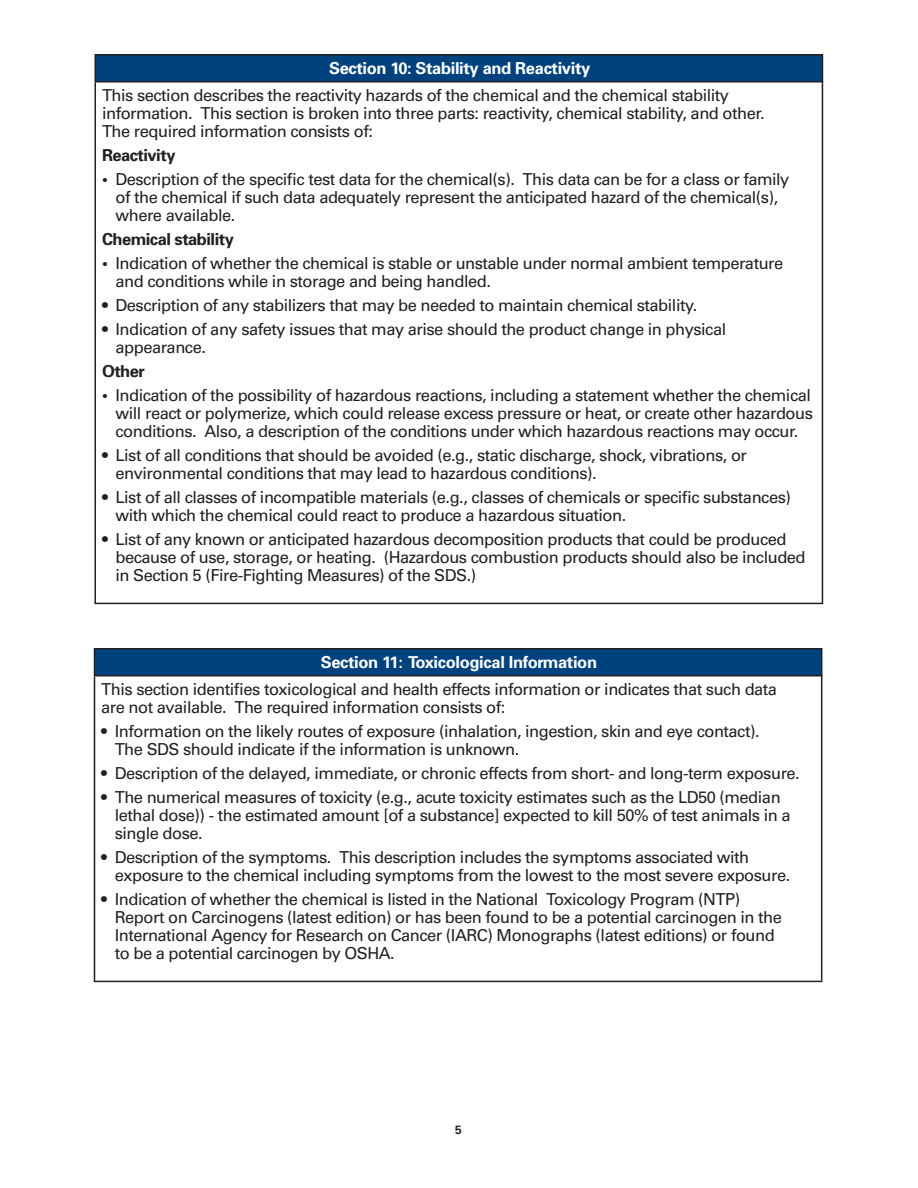
<style>
.page{position:relative;width:918px;height:1188px;background:#fff}
.page>*{position:absolute;margin:0;border:0;box-sizing:border-box;transform-origin:0 0}
.t1{font:16.5px/18px "Univers";letter-spacing:-.03em;color:#231f20}
.t2{font:700 16.5px "Univers";letter-spacing:-.02em;color:#fff}
.t3{font:700 16.5px "Univers";letter-spacing:-.03em;color:#231f20}
.t4{font:700 12px "Univers";color:#231f20}
.s1{font-weight:700}
</style>
<div class="page">
<div style="left:95px;top:55px;width:727px;height:27px;background:#00427e"></div>
<div style="left:94px;top:54px;width:729px;height:28px;border:2px solid #231f20"></div>
<hr style="left:94px;top:82px;width:2px;height:521px;background:#231f20">
<hr style="left:822px;top:81px;width:1px;height:522px;background:#231f20">
<hr style="left:94px;top:603px;width:729px;height:1px;background:#231f20">
<div style="left:94px;top:649px;width:728px;height:27px;background:#00427e"></div>
<div style="left:94px;top:648px;width:728px;height:28px;border:2px solid #231f20"></div>
<hr style="left:94px;top:676px;width:1px;height:305px;background:#231f20">
<hr style="left:821px;top:675px;width:1px;height:306px;background:#231f20">
<hr style="left:94px;top:981px;width:728px;height:1px;background:#231f20">
<h2 class="t2" style="left:329px;top:58px;width:263px">Section 10: Stability and Reactivity</h2>
<p class="t1" style="left:102px;top:87px;width:664px">This section describes the reactivity hazards of the chemical and the chemical stability information. This section is broken into three parts: reactivity, chemical stability, and other.<br>The required information consists of:</p>
<p class="t3" style="left:102px;top:145px;width:75px">Reactivity</p>
<p class="t1" style="left:116px;top:171px;width:675px;text-indent:-14px"><span class="s1">•</span> Description of the specific test data for the chemical(s). This data can be for a class or family of the chemical if such data adequately represent the anticipated hazard of the chemical(s), where available.</p>
<p class="t3" style="left:102px;top:229px;width:133px">Chemical stability</p>
<p class="t1" style="left:116px;top:255px;width:669px;text-indent:-14px"><span class="s1">•</span> Indication of whether the chemical is stable or unstable under normal ambient temperature and conditions while in storage and being handled.</p>
<p class="t1" style="left:102px;top:297px;width:597px">• Description of any stabilizers that may be needed to maintain chemical stability.</p>
<p class="t1" style="left:116px;top:321px;width:612px;text-indent:-13px">• Indication of any safety issues that may arise should the product change in physical appearance.</p>
<p class="t3" style="left:102px;top:361px;width:44px">Other</p>
<p class="t1" style="left:116px;top:387px;width:699px;text-align:justify;text-indent:-13px"><span class="s1">•</span> Indication of the possibility of hazardous reactions, including a statement whether the chemical will react or polymerize, which could release excess pressure or heat, or create other hazardous conditions. Also, a description of the conditions under which hazardous reactions may occur.</p>
<p class="t1" style="left:116px;top:447px;width:633px;text-indent:-14px">• List of all conditions that should be avoided (e.g., static discharge, shock, vibrations, or environmental conditions that may lead to hazardous conditions).</p>
<p class="t1" style="left:116px;top:489px;width:677px;text-indent:-14px">• List of all classes of incompatible materials (e.g., classes of chemicals or specific substances) with which the chemical could react to produce a hazardous situation.</p>
<p class="t1" style="left:116px;top:531px;width:692px;text-indent:-14px">• List of any known or anticipated hazardous decomposition products that could be produced because of use, storage, or heating. (Hazardous combustion products should also be included in Section 5 (Fire-Fighting Measures) of the SDS.)</p>
<h2 class="t2" style="left:321px;top:652px;width:278px">Section 11: Toxicological Information</h2>
<p class="t1" style="left:101px;top:681px;width:677px">This section identifies toxicological and health effects information or indicates that such data are not available. The required information consists of:</p>
<p class="t1" style="left:115px;top:723px;width:646px;text-indent:-13px">• Information on the likely routes of exposure (inhalation, ingestion, skin and eye contact).<br>The SDS should indicate if the information is unknown.</p>
<p class="t1" style="left:101px;top:765px;width:700px">• Description of the delayed, immediate, or chronic effects from short- and long-term exposure.</p>
<p class="t1" style="left:115px;top:789px;width:677px;text-indent:-14px">• The numerical measures of toxicity (e.g., acute toxicity estimates such as the LD50 (median lethal dose)) - the estimated amount [of a substance] expected to kill 50% of test animals in a single dose.</p>
<p class="t1" style="left:115px;top:849px;width:677px;text-indent:-14px">• Description of the symptoms. This description includes the symptoms associated with exposure to the chemical including symptoms from the lowest to the most severe exposure.</p>
<p class="t1" style="left:115px;top:891px;width:669px;text-indent:-13px">• Indication of whether the chemical is listed in the National Toxicology Program (NTP)<br>Report on Carcinogens (latest edition) or has been found to be a potential carcinogen in the International Agency for Research on Cancer (IARC) Monographs (latest editions) or found to be a potential carcinogen by OSHA.</p>
<p class="t4" style="left:455px;top:1122px;width:8px">5</p>
</div>
